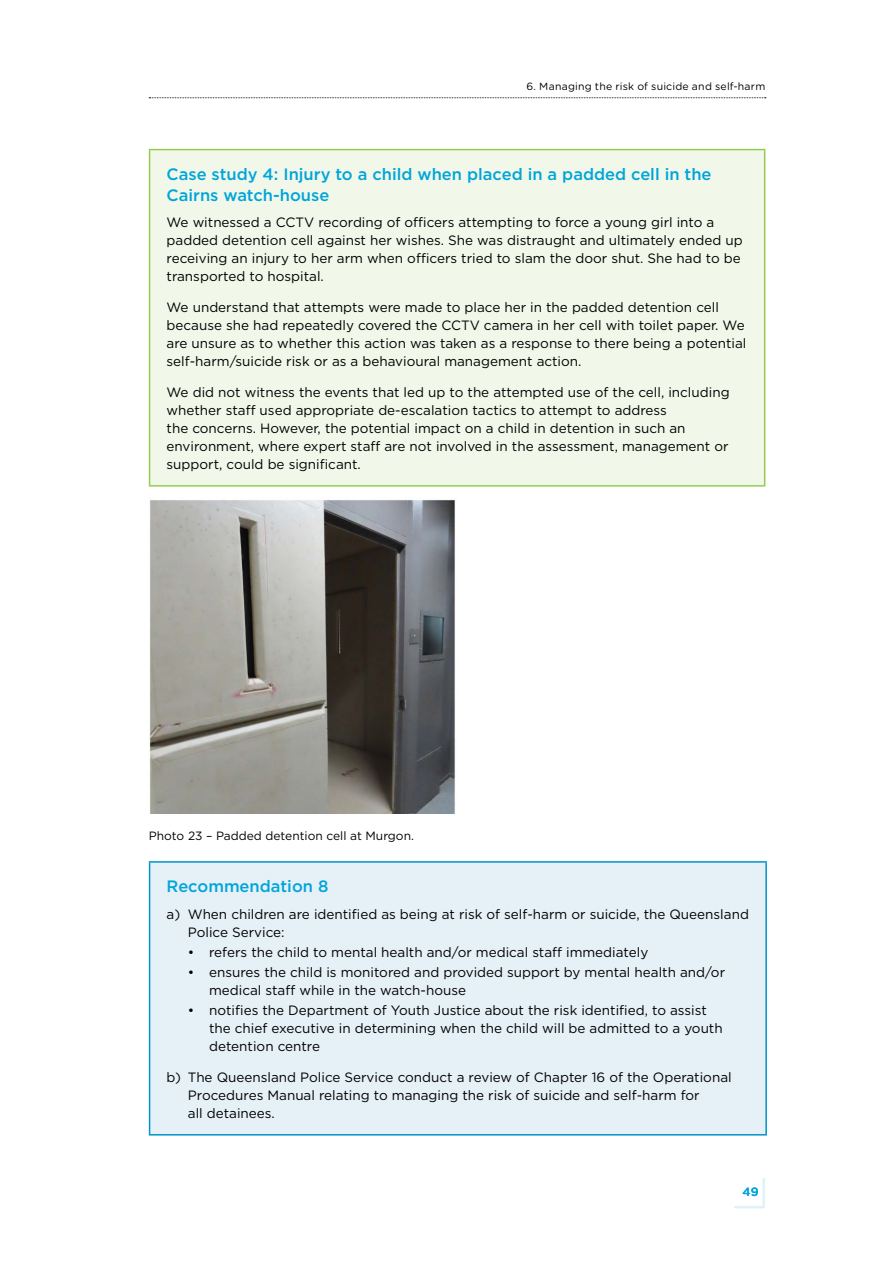
<style>
.page{position:relative;width:893px;height:1263px;background:#fff}
.page>*{position:absolute;margin:0;border:0;box-sizing:border-box;transform-origin:0 0}
.t1{font:500 16.5px/21px "Gotham";color:#00a5da}
.P_letters_inset{font:13.5px/18px "Gotham";color:#000}
.Source{font:12px "Gotham";color:#000}
.t2{font:500 12px "Gotham Rounded";color:#00a5da}
.t3{font:10.5px "Gotham Rounded";letter-spacing:.02em;color:#000}
</style>
<div class="page">
<svg style="left:149px;top:97px;width:617px;height:1px"></svg>
<svg style="left:734px;top:1178px;width:31px;height:31px"></svg>
<div style="left:150px;top:150px;width:615px;height:336px;background:#f1f8ea"></div>
<hr style="left:149px;top:149px;width:616px;height:1px;background:#96ca4f">
<hr style="left:149px;top:150px;width:1px;height:335px;background:#96ca4f">
<hr style="left:764px;top:150px;width:1px;height:335px;background:#96ca4f">
<hr style="left:149px;top:485px;width:616px;height:2px;background:#96ca4f">
<img style="left:149px;top:500px;width:306px;height:314px">
<div style="left:150px;top:862px;width:616px;height:273px;background:#e6f0f7"></div>
<hr style="left:149px;top:861px;width:618px;height:2px;background:#0093c9">
<hr style="left:149px;top:863px;width:1px;height:271px;background:#0093c9">
<hr style="left:765px;top:863px;width:2px;height:271px;background:#0093c9">
<hr style="left:149px;top:1134px;width:618px;height:1px;background:#0093c9">
<p class="t3" style="left:526px;top:79px;width:240px">6. Managing the risk of suicide and self-harm</p>
<h3 class="t1" style="left:167px;top:163px;width:546px">Case study 4: Injury to a child when placed in a padded cell in the<br>Cairns watch-house</h3>
<p class="P_letters_inset" style="left:167px;top:213px;width:578px">We witnessed a CCTV recording of officers attempting to force a young girl into a padded detention cell against her wishes. She was distraught and ultimately ended up receiving an injury to her arm when officers tried to slam the door shut. She had to be transported to hospital.</p>
<p class="P_letters_inset" style="left:167px;top:298px;width:581px">We understand that attempts were made to place her in the padded detention cell because she had repeatedly covered the CCTV camera in her cell with toilet paper. We are unsure as to whether this action was taken as a response to there being a potential self-harm/suicide risk or as a behavioural management action.</p>
<p class="P_letters_inset" style="left:167px;top:383px;width:565px">We did not witness the events that led up to the attempted use of the cell, including whether staff used appropriate de-escalation tactics to attempt to address<br>the concerns. However, the potential impact on a child in detention in such an environment, where expert staff are not involved in the assessment, management or support, could be significant.</p>
<p class="Source" style="left:149px;top:828px;width:267px">Photo 23 – Padded detention cell at Murgon.</p>
<h3 class="t1" style="left:167px;top:875px;width:163px">Recommendation 8</h3>
<p class="P_letters_inset" style="left:188px;top:904px;width:563px;text-indent:-21px">a) When children are identified as being at risk of self-harm or suicide, the Queensland<br>Police Service:</p>
<p class="P_letters_inset" style="left:188px;top:943px;width:462px">• refers the child to mental health and/or medical staff immediately</p>
<p class="P_letters_inset" style="left:209px;top:963px;width:517px;text-indent:-21px">• ensures the child is monitored and provided support by mental health and/or medical staff while in the watch-house</p>
<p class="P_letters_inset" style="left:209px;top:1001px;width:515px;text-indent:-21px">• notifies the Department of Youth Justice about the risk identified, to assist the chief executive in determining when the child will be admitted to a youth detention centre</p>
<p class="P_letters_inset" style="left:188px;top:1068px;width:545px;text-indent:-21px">b) The Queensland Police Service conduct a review of Chapter 16 of the Operational<br>Procedures Manual relating to managing the risk of suicide and self-harm for<br>all detainees.</p>
<p class="t2" style="left:742px;top:1184px;width:18px">49</p>
</div>
